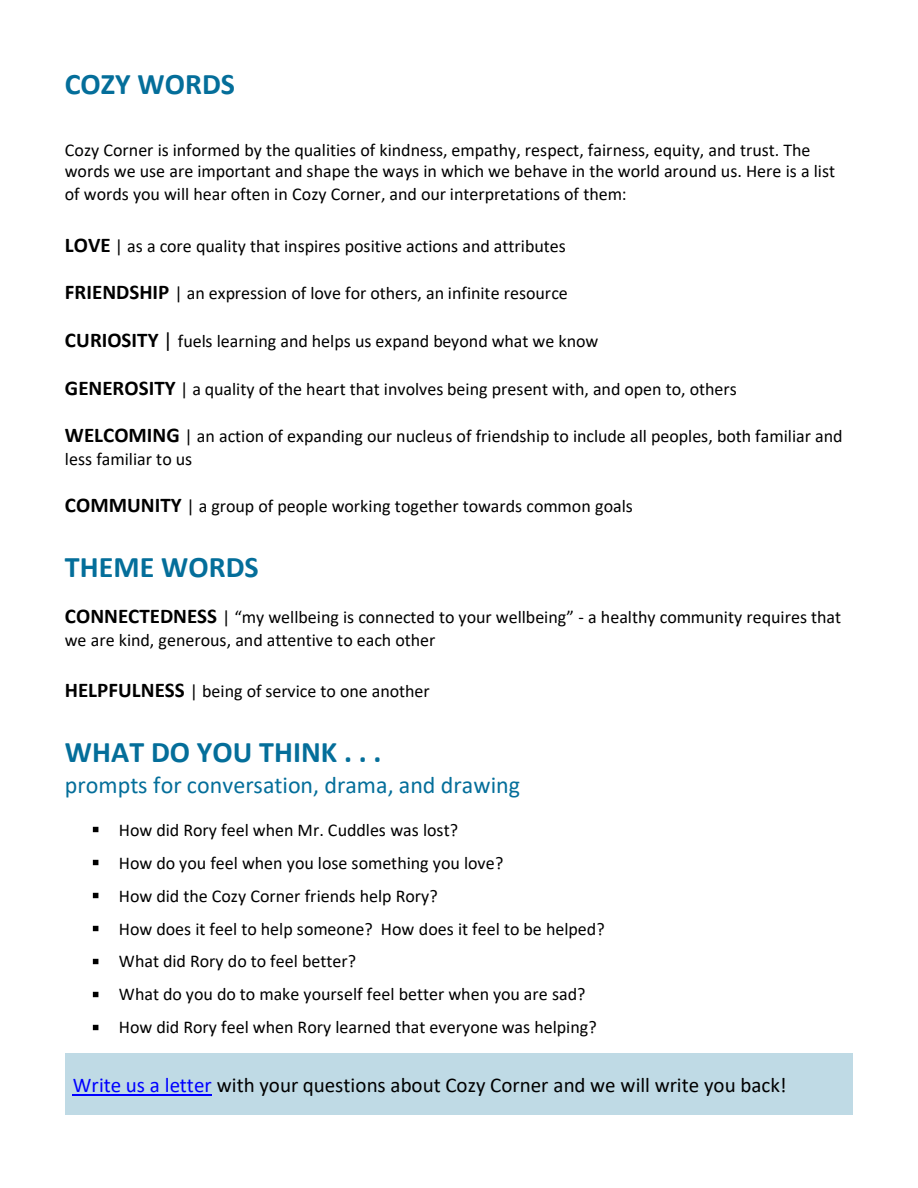
<style>
.page{position:relative;width:918px;height:1188px;background:#fff}
.page>*{position:absolute;margin:0;border:0;box-sizing:border-box;transform-origin:0 0}
.t1{font:700 30px "Calibri";color:#046e9a}
.t2{font:24px "Calibri";letter-spacing:.005em;color:#046e9a}
.t3{font:21px "Calibri";color:#000}
.t4{font:18px/33px "Calibri";color:#000}
.s1{font-weight:700;font-size:21px}
.s2{font-size:21px}
.s3{color:#00f}
</style>
<div class="page">
<div style="left:65px;top:1053px;width:788px;height:62px;background:#bfdae5"></div>
<hr style="left:73px;top:1094px;width:139px;height:2px;background:#00f">
<img style="left:92px;top:826px;width:7px;height:7px">
<img style="left:92px;top:859px;width:7px;height:7px">
<img style="left:92px;top:892px;width:7px;height:7px">
<img style="left:92px;top:925px;width:7px;height:7px">
<img style="left:92px;top:958px;width:7px;height:7px">
<img style="left:92px;top:991px;width:7px;height:7px">
<img style="left:92px;top:1024px;width:7px;height:7px">
<h1 class="t1" style="left:65px;top:71px;width:172px">COZY WORDS</h1>
<p class="t4" style="left:65px;top:140px;width:772px;line-height:21.9px">Cozy Corner is informed by the qualities of kindness, empathy, respect, fairness, equity, and trust. The words we use are important and shape the ways in which we behave in the world around us. Here is a list of words you will hear often in Cozy Corner, and our interpretations of them:</p>
<p class="t4" style="left:65px;top:231px;width:502px"><span class="s1">LOVE</span> | as a core quality that inspires positive actions and attributes</p>
<p class="t4" style="left:65px;top:278px;width:504px"><span class="s1">FRIENDSHIP</span> | an expression of love for others, an infinite resource</p>
<p class="t4" style="left:65px;top:326px;width:535px"><span class="s1">CURIOSITY</span> <span class="s2">|</span> fuels learning and helps us expand beyond what we know</p>
<p class="t4" style="left:65px;top:374px;width:673px"><span class="s1">GENEROSITY</span> | a quality of the heart that involves being present with, and open to, others</p>
<p class="t4" style="left:65px;top:427px;width:779px;line-height:22.5px"><span class="s1">WELCOMING</span> | an action of expanding our nucleus of friendship to include all peoples, both familiar and less familiar to us</p>
<p class="t4" style="left:65px;top:491px;width:570px"><span class="s1">COMMUNITY</span> | a group of people working together towards common goals</p>
<h1 class="t1" style="left:65px;top:555px;width:195px">THEME WORDS</h1>
<p class="t4" style="left:65px;top:608px;width:778px;line-height:22.5px"><span class="s1">CONNECTEDNESS</span> | “my wellbeing is connected to your wellbeing” - a healthy community requires that we are kind, generous, and attentive to each other</p>
<p class="t4" style="left:65px;top:676px;width:366px"><span class="s1">HELPFULNESS</span> | being of service to one another</p>
<h1 class="t1" style="left:65px;top:739px;width:318px">WHAT DO YOU THINK . . .</h1>
<h2 class="t2" style="left:65px;top:775px;width:457px">prompts for conversation, drama, and drawing</h2>
<p class="t4" style="left:119px;top:815px;width:487px">How did Rory feel when Mr. Cuddles was lost?<br>How do you feel when you lose something you love?<br>How did the Cozy Corner friends help Rory?<br>How does it feel to help someone? How does it feel to be helped?<br>What did Rory do to feel better?<br>What do you do to make yourself feel better when you are sad?<br>How did Rory feel when Rory learned that everyone was helping?</p>
<p class="t3" style="left:73px;top:1076px;width:715px"><span class="s3">Write us a letter</span> with your questions about Cozy Corner and we will write you back!</p>
</div>
